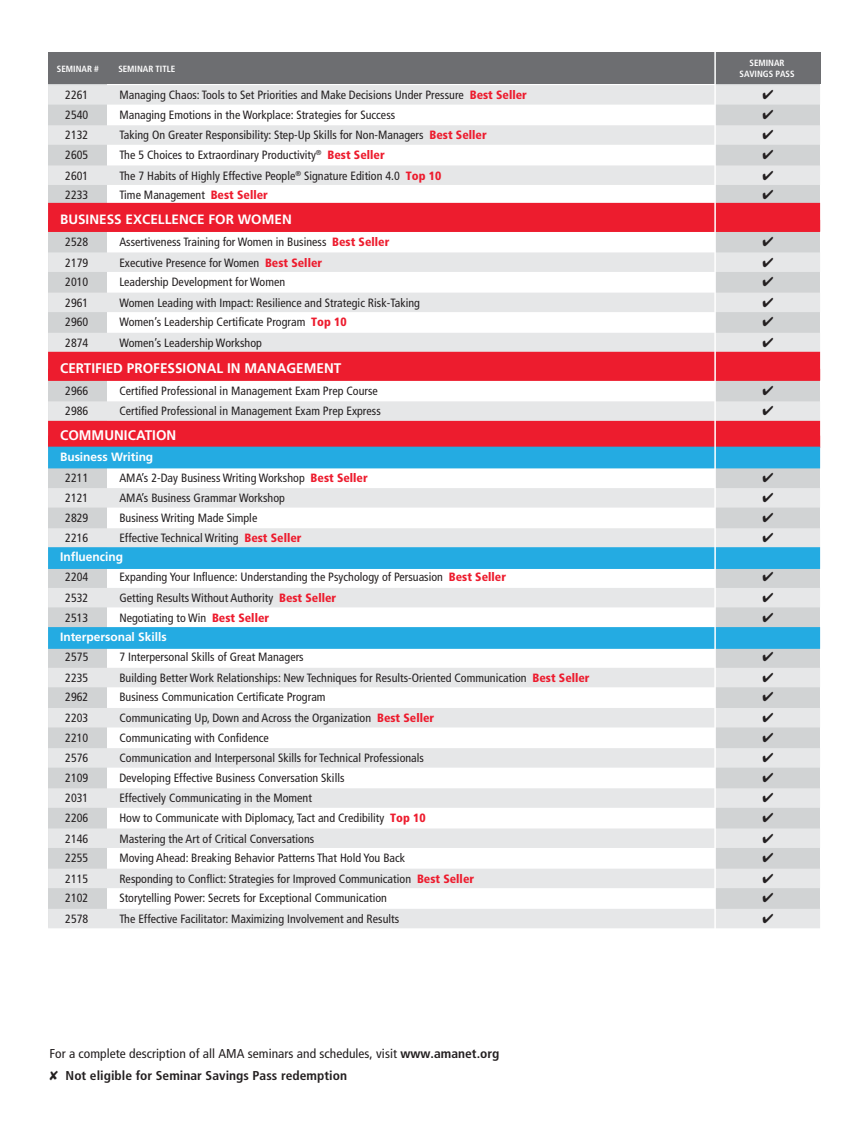
<style>
.page{position:relative;width:864px;height:1134px;background:#fff}
.page>*{position:absolute;margin:0;border:0;box-sizing:border-box;transform-origin:0 0}
.t1{font:700 13.95px "Frutiger LT Std";color:#fff}
.t2{font:700 13.5px "Frutiger LT Std";color:#fff}
.t3{font:condensed 12.9px/21.3px "Frutiger LT Std";letter-spacing:.005em;color:#231f20;scale:1.05 1}
.t4{font:700 12.3px "Frutiger LT Std";letter-spacing:-.005em;color:#fff}
.t5{font:condensed 12px "Frutiger LT Std";letter-spacing:.005em;color:#231f20}
.t6{font:700 12px "Frutiger LT Std";letter-spacing:-.005em;color:#fff}
.t7{font:700 condensed 9px/10.5px "Frutiger LT Std";letter-spacing:-.005em;color:#fff;text-align:center}
.s1{font-weight:900;color:#ed1c2e}
.s2{font-weight:700}
</style>
<div class="page">
<div style="left:48px;top:78px;width:59px;height:849px;background:#d1d3d4"></div>
<div style="left:715px;top:69px;width:105px;height:858px;background:#d1d3d4"></div>
<div style="left:48px;top:85px;width:772px;height:20px;background:#e6e7e8"></div>
<div style="left:48px;top:125px;width:772px;height:20px;background:#e6e7e8"></div>
<div style="left:48px;top:165px;width:772px;height:20px;background:#e6e7e8"></div>
<div style="left:48px;top:203px;width:772px;height:28px;background:#ed1c2e"></div>
<div style="left:48px;top:220px;width:772px;height:12px;background:#ed1c2e"></div>
<div style="left:48px;top:252px;width:772px;height:20px;background:#e6e7e8"></div>
<div style="left:48px;top:293px;width:772px;height:19px;background:#e6e7e8"></div>
<div style="left:48px;top:333px;width:772px;height:19px;background:#e6e7e8"></div>
<div style="left:48px;top:352px;width:772px;height:28px;background:#ed1c2e"></div>
<div style="left:48px;top:369px;width:772px;height:12px;background:#ed1c2e"></div>
<div style="left:48px;top:401px;width:772px;height:20px;background:#e6e7e8"></div>
<div style="left:48px;top:421px;width:772px;height:26px;background:#ed1c2e"></div>
<div style="left:48px;top:447px;width:772px;height:21px;background:#24abe2"></div>
<div style="left:48px;top:488px;width:772px;height:20px;background:#e6e7e8"></div>
<div style="left:48px;top:528px;width:772px;height:20px;background:#e6e7e8"></div>
<div style="left:48px;top:547px;width:772px;height:22px;background:#24abe2"></div>
<div style="left:48px;top:588px;width:772px;height:19px;background:#e6e7e8"></div>
<div style="left:48px;top:627px;width:772px;height:22px;background:#24abe2"></div>
<div style="left:48px;top:668px;width:772px;height:19px;background:#e6e7e8"></div>
<div style="left:48px;top:708px;width:772px;height:19px;background:#e6e7e8"></div>
<div style="left:48px;top:748px;width:772px;height:20px;background:#e6e7e8"></div>
<div style="left:48px;top:788px;width:772px;height:20px;background:#e6e7e8"></div>
<div style="left:48px;top:828px;width:772px;height:20px;background:#e6e7e8"></div>
<div style="left:48px;top:869px;width:772px;height:19px;background:#e6e7e8"></div>
<div style="left:48px;top:909px;width:772px;height:19px;background:#e6e7e8"></div>
<div style="left:48px;top:52px;width:772px;height:32px;background:#6d6e71"></div>
<hr style="left:714px;top:46px;width:2px;height:926px;background:#fff">
<p class="t7" style="left:57px;top:64px;width:43px">SEMINAR #</p>
<p class="t7" style="left:118px;top:64px;width:58px">SEMINAR TITLE</p>
<p class="t7" style="left:740px;top:58px;width:57px">SEMINAR<br>SAVINGS PASS</p>
<p class="t5" style="left:65px;top:88px;width:25px">2261</p>
<p class="t5" style="left:119px;top:88px;width:409px">Managing Chaos: Tools to Set Priorities and Make Decisions Under Pressure <span class="s1">Best Seller</span></p>
<p class="t5" style="left:65px;top:108px;width:25px">2540</p>
<p class="t5" style="left:119px;top:108px;width:277px">Managing Emotions in the Workplace: Strategies for Success</p>
<p class="t5" style="left:65px;top:128px;width:25px">2132</p>
<p class="t5" style="left:119px;top:128px;width:369px">Taking On Greater Responsibility: Step-Up Skills for Non-Managers <span class="s1">Best Seller</span></p>
<p class="t5" style="left:65px;top:148px;width:25px">2605</p>
<p class="t5" style="left:119px;top:148px;width:267px">The 5 Choices to Extraordinary Productivity<sup>®</sup> <span class="s1">Best Seller</span></p>
<p class="t5" style="left:65px;top:168px;width:25px">2601</p>
<p class="t5" style="left:119px;top:168px;width:323px">The 7 Habits of Highly Effective People<sup>®</sup> Signature Edition 4.0 <span class="s1">Top 10</span></p>
<p class="t5" style="left:65px;top:188px;width:25px">2233</p>
<p class="t5" style="left:119px;top:188px;width:150px">Time Management <span class="s1">Best Seller</span></p>
<p class="t2" style="left:60px;top:211px;width:233px">BUSINESS EXCELLENCE FOR WOMEN</p>
<p class="t5" style="left:65px;top:235px;width:25px">2528</p>
<p class="t5" style="left:119px;top:235px;width:272px">Assertiveness Training for Women in Business <span class="s1">Best Seller</span></p>
<p class="t5" style="left:65px;top:255px;width:25px">2179</p>
<p class="t5" style="left:119px;top:255px;width:204px">Executive Presence for Women <span class="s1">Best Seller</span></p>
<p class="t5" style="left:65px;top:275px;width:25px">2010</p>
<p class="t5" style="left:119px;top:275px;width:167px">Leadership Development for Women</p>
<p class="t5" style="left:65px;top:296px;width:25px">2961</p>
<p class="t5" style="left:119px;top:296px;width:302px">Women Leading with Impact: Resilience and Strategic Risk-Taking</p>
<p class="t5" style="left:65px;top:315px;width:25px">2960</p>
<p class="t5" style="left:119px;top:315px;width:229px">Women’s Leadership Certificate Program <span class="s1">Top 10</span></p>
<p class="t5" style="left:65px;top:336px;width:25px">2874</p>
<p class="t5" style="left:119px;top:336px;width:144px">Women’s Leadership Workshop</p>
<p class="t1" style="left:60px;top:360px;width:283px">CERTIFIED PROFESSIONAL IN MANAGEMENT</p>
<p class="t5" style="left:65px;top:384px;width:25px">2966</p>
<p class="t5" style="left:119px;top:384px;width:260px">Certified Professional in Management Exam Prep Course</p>
<p class="t5" style="left:65px;top:404px;width:25px">2986</p>
<p class="t5" style="left:119px;top:404px;width:263px">Certified Professional in Management Exam Prep Express</p>
<p class="t1" style="left:60px;top:426px;width:118px">COMMUNICATION</p>
<p class="t6" style="left:60px;top:450px;width:95px">Business Writing</p>
<p class="t5" style="left:65px;top:470px;width:25px">2211</p>
<p class="t5" style="left:119px;top:470px;width:250px">AMA’s 2-Day Business Writing Workshop <span class="s1">Best Seller</span></p>
<p class="t5" style="left:65px;top:491px;width:25px">2121</p>
<p class="t5" style="left:119px;top:491px;width:167px">AMA’s Business Grammar Workshop</p>
<p class="t5" style="left:65px;top:511px;width:25px">2829</p>
<p class="t5" style="left:119px;top:511px;width:139px">Business Writing Made Simple</p>
<p class="t5" style="left:65px;top:531px;width:25px">2216</p>
<p class="t5" style="left:119px;top:531px;width:184px">Effective Technical Writing <span class="s1">Best Seller</span></p>
<p class="t4" style="left:60px;top:550px;width:65px">Influencing</p>
<p class="t5" style="left:65px;top:570px;width:25px">2204</p>
<p class="t5" style="left:119px;top:570px;width:388px">Expanding Your Influence: Understanding the Psychology of Persuasion <span class="s1">Best Seller</span></p>
<p class="t5" style="left:65px;top:591px;width:25px">2532</p>
<p class="t5" style="left:119px;top:591px;width:218px">Getting Results Without Authority <span class="s1">Best Seller</span></p>
<p class="t5" style="left:65px;top:610px;width:25px">2513</p>
<p class="t5" style="left:119px;top:610px;width:151px">Negotiating to Win <span class="s1">Best Seller</span></p>
<p class="t6" style="left:60px;top:630px;width:108px">Interpersonal Skills</p>
<p class="t5" style="left:65px;top:650px;width:25px">2575</p>
<p class="t5" style="left:119px;top:650px;width:186px">7 Interpersonal Skills of Great Managers</p>
<p class="t5" style="left:65px;top:671px;width:25px">2235</p>
<p class="t5" style="left:119px;top:671px;width:472px">Building Better Work Relationships: New Techniques for Results-Oriented Communication <span class="s1">Best Seller</span></p>
<p class="t5" style="left:65px;top:690px;width:25px">2962</p>
<p class="t5" style="left:119px;top:690px;width:208px">Business Communication Certificate Program</p>
<p class="t5" style="left:65px;top:711px;width:25px">2203</p>
<p class="t5" style="left:119px;top:711px;width:316px">Communicating Up, Down and Across the Organization <span class="s1">Best Seller</span></p>
<p class="t5" style="left:65px;top:730px;width:25px">2210</p>
<p class="t5" style="left:119px;top:730px;width:151px">Communicating with Confidence</p>
<p class="t5" style="left:65px;top:751px;width:25px">2576</p>
<p class="t5" style="left:119px;top:751px;width:306px">Communication and Interpersonal Skills for Technical Professionals</p>
<p class="t5" style="left:65px;top:771px;width:25px">2109</p>
<p class="t5" style="left:119px;top:771px;width:227px">Developing Effective Business Conversation Skills</p>
<p class="t5" style="left:65px;top:791px;width:25px">2031</p>
<p class="t5" style="left:119px;top:791px;width:194px">Effectively Communicating in the Moment</p>
<p class="t5" style="left:65px;top:811px;width:25px">2206</p>
<p class="t5" style="left:119px;top:811px;width:308px">How to Communicate with Diplomacy, Tact and Credibility <span class="s1">Top 10</span></p>
<p class="t5" style="left:65px;top:831px;width:25px">2146</p>
<p class="t5" style="left:119px;top:831px;width:196px">Mastering the Art of Critical Conversations</p>
<p class="t5" style="left:65px;top:851px;width:25px">2255</p>
<p class="t5" style="left:119px;top:851px;width:287px">Moving Ahead: Breaking Behavior Patterns That Hold You Back</p>
<p class="t5" style="left:65px;top:872px;width:25px">2115</p>
<p class="t5" style="left:119px;top:872px;width:356px">Responding to Conflict: Strategies for Improved Communication <span class="s1">Best Seller</span></p>
<p class="t5" style="left:65px;top:891px;width:25px">2102</p>
<p class="t5" style="left:119px;top:891px;width:269px">Storytelling Power: Secrets for Exceptional Communication</p>
<p class="t5" style="left:65px;top:912px;width:25px">2578</p>
<p class="t5" style="left:119px;top:912px;width:281px">The Effective Facilitator: Maximizing Involvement and Results</p>
<p class="t3" style="left:66px;top:1043px;width:415px;text-indent:-16px">For a complete description of all AMA seminars and schedules, visit <span class="s2">www.amanet.org<br>Not eligible for Seminar Savings Pass redemption</span></p>
</div>
